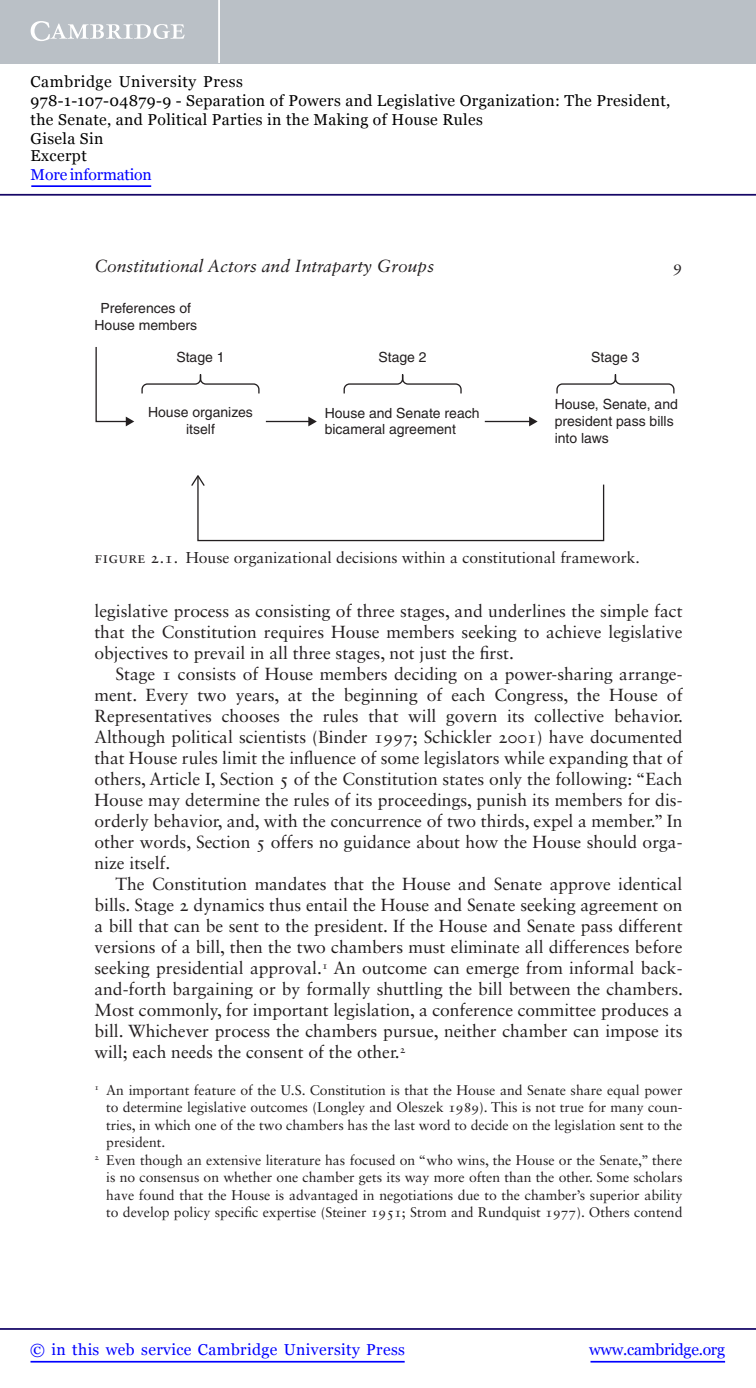
<style>
.page{position:relative;width:756px;height:1388px;background:#fff}
.page>*{position:absolute;margin:0;border:0;box-sizing:border-box;transform-origin:0 0}
.t1{font:17.5px/21px "Sabon LT Std";color:#231f20;text-align:justify}
.t2{font:italic 17.5px "Sabon LT Std";color:#231f20}
.t3{font:16.62px "Sabon LT Std";color:#231f20}
.t4{font:15.75px/18.6px "Georgia";letter-spacing:.025em;color:#000}
.t5{font:15.75px "Sabon LT Std";letter-spacing:.025em;color:#231f20}
.t6{font:15.75px "Georgia";letter-spacing:.025em;color:#00f}
.t7{font:15.75px "Georgia";letter-spacing:-.015em;color:#00f}
.t8{font:15.75px "Georgia";letter-spacing:-.01em;color:#00f}
.t9{font:14px "Sabon LT Std";color:#231f20}
.t10{font:14px/16.8px "Helvetica";color:#231f20;text-align:center}
</style>
<div class="page">
<svg style="left:95px;top:347px;width:39px;height:79px"></svg>
<hr style="left:266px;top:421px;width:44px;height:1px;background:#231f20">
<svg style="left:308px;top:417px;width:9px;height:9px"></svg>
<hr style="left:485px;top:421px;width:46px;height:1px;background:#231f20">
<svg style="left:529px;top:417px;width:9px;height:9px"></svg>
<svg style="left:191px;top:475px;width:414px;height:66px"></svg>
<svg style="left:141px;top:374px;width:534px;height:20px"></svg>
<hr style="left:591px;top:1361px;width:134px;height:1px;background:#00f">
<hr style="left:0;top:1328px;width:756px;height:2px;background:#150666">
<hr style="left:31px;top:1361px;width:374px;height:1px;background:#00f">
<div style="left:0;top:0;width:756px;height:63px;background:#bac0c6"></div>
<svg style="left:31px;top:21px;width:154px;height:20px"></svg>
<hr style="left:218px;top:0;width:2px;height:63px;background:#fff">
<hr style="left:0;top:194px;width:756px;height:2px;background:#150666">
<hr style="left:31px;top:185px;width:120px;height:2px;background:#00f">
<p class="t4" style="left:31px;top:73px;width:641px">Cambridge University Press<br>978-1-107-04879-9 - Separation of Powers and Legislative Organization: The President, the Senate, and Political Parties in the Making of House Rules<br>Gisela Sin<br>Excerpt</p>
<p class="t8" style="left:31px;top:165px;width:123px">More information</p>
<p class="t2" style="left:94px;top:259px;width:341px">Constitutional Actors and Intraparty Groups</p>
<p class="t3" style="left:673px;top:260px;width:11px">9</p>
<p class="t10" style="left:94px;top:301px;width:104px">Preferences of<br>House members</p>
<p class="t10" style="left:176px;top:350px;width:50px">Stage 1</p>
<p class="t10" style="left:378px;top:350px;width:50px">Stage 2</p>
<p class="t10" style="left:591px;top:350px;width:50px">Stage 3</p>
<p class="t10" style="left:555px;top:397px;width:125px;text-align:left">House, Senate, and president pass bills into laws</p>
<p class="t10" style="left:148px;top:405px;width:106px">House organizes itself</p>
<p class="t10" style="left:325px;top:405px;width:156px;text-align:left">House and Senate reach bicameral agreement</p>
<p class="t5" style="left:94px;top:551px;width:547px">Figure 2.1. House organizational decisions within a constitutional framework.</p>
<p class="t1" style="left:94px;top:602px;width:590px">legislative process as consisting of three stages, and underlines the simple fact that the Constitution requires House members seeking to achieve legislative objectives to prevail in all three stages, not just the first.</p>
<p class="t1" style="left:94px;top:665px;width:590px;text-indent:21px">Stage 1 consists of House members deciding on a power-sharing arrange&shy;ment . Every two years, at the beginning of each Congress, the House of Representatives chooses the rules that will govern its collective behavior.<br>Although political scientists (Binder 1997 ; Schickler 2001 ) have documented that House rules limit the influence of some legislators while expanding that of others, Article I, Section 5 of the Constitution states only the following: “Each House may determine the rules of its proceedings, punish its members for dis&shy;orderly behavior, and, with the concurrence of two thirds, expel a member.” In other words, Section 5 offers no guidance about how the House should orga&shy;nize itself.</p>
<p class="t1" style="left:94px;top:875px;width:590px;text-indent:21px">The Constitution mandates that the House and Senate approve identical bills. Stage 2 dynamics thus entail the House and Senate seeking agreement on a bill that can be sent to the president . If the House and Senate pass different versions of a bill, then the two chambers must eliminate all differences before seeking presidential approval. <sup>1</sup> An outcome can emerge from informal back&shy;and-forth bargaining or by formally shuttling the bill between the chambers.<br>Most commonly, for important legislation, a conference committee produces a bill. Whichever process the chambers pursue, neither chamber can impose its will; each needs the consent of the other. <sup>2</sup></p>
<p class="t9" style="left:94px;top:1084px;width:590px"><sup>1</sup> An important feature of the U.S. Constitution is that the House and Senate share equal power</p>
<p class="t9" style="left:106px;top:1102px;width:578px">to determine legislative outcomes (Longley and Oleszek 1989 ). This is not true for many coun-</p>
<p class="t9" style="left:106px;top:1119px;width:578px">tries, in which one of the two chambers has the last word to decide on the legislation sent to the</p>
<p class="t9" style="left:106px;top:1137px;width:61px">president.</p>
<p class="t9" style="left:94px;top:1154px;width:589px"><sup>2</sup> Even though an extensive literature has focused on “who wins, the House or the Senate,” there</p>
<p class="t9" style="left:106px;top:1172px;width:578px">is no consensus on whether one chamber gets its way more often than the other. Some scholars</p>
<p class="t9" style="left:106px;top:1189px;width:578px">have found that the House is advantaged in negotiations due to the chamber’s superior ability</p>
<p class="t9" style="left:106px;top:1207px;width:578px">to develop policy specific expertise (Steiner 1951 ; Strom and Rundquist 1977 ). Others contend</p>
<p class="t6" style="left:30px;top:1339px;width:376px">© in this web service Cambridge University Press</p>
<p class="t7" style="left:589px;top:1339px;width:137px">www.cambridge.org</p>
</div>
